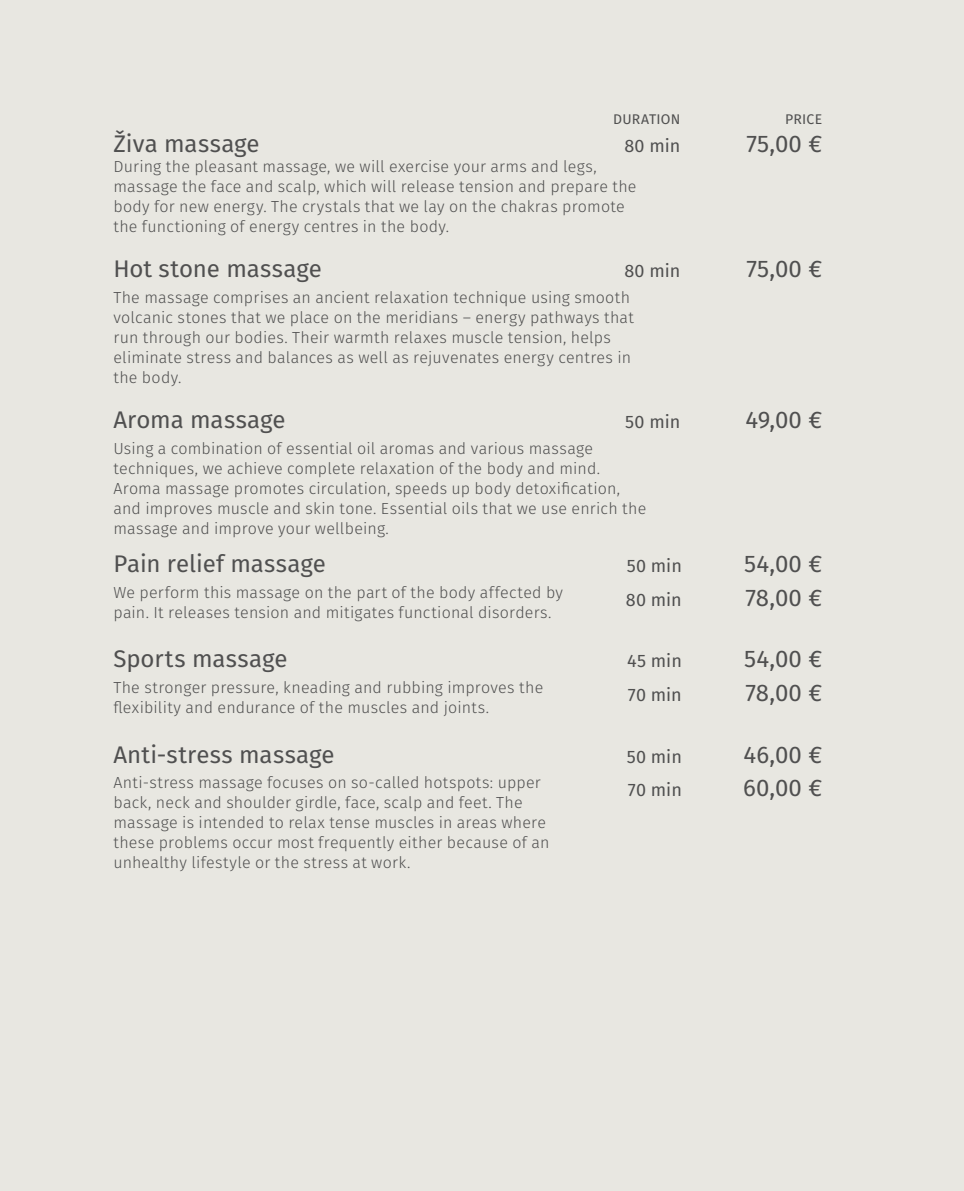
<style>
.page{position:relative;width:964px;height:1191px;background:#e8e7e1}
.page>*{position:absolute;margin:0;border:0;box-sizing:border-box;transform-origin:0 0}
.t1{font:24px/33.6px "Fira Sans";letter-spacing:.005em;color:#58595b}
.t2{font:18px/33.6px "Fira Sans";color:#58595b}
.t3{font:300 16px/20px "Fira Sans";letter-spacing:.015em;color:#58595b}
.t4{font:14px "Fira Sans";letter-spacing:.02em;color:#58595b}
</style>
<div class="page">
<p class="t4" style="left:613px;top:110px;width:69px">DURATION</p>
<p class="t4" style="left:785px;top:110px;width:39px">PRICE</p>
<h1 class="t1" style="left:113px;top:129px;width:148px">Živa massage</h1>
<p class="t2" style="left:624px;top:131px;width:58px">80 min</p>
<h1 class="t1" style="left:746px;top:129px;width:77px">75,00 €</h1>
<p class="t3" style="left:113px;top:158px;width:524px">During the pleasant massage, we will exercise your arms and legs, massage the face and scalp, which will release tension and prepare the body for new energy. The crystals that we lay on the chakras promote the functioning of energy centres in the body.</p>
<h1 class="t1" style="left:113px;top:254px;width:210px">Hot stone massage</h1>
<p class="t2" style="left:624px;top:256px;width:58px">80 min</p>
<h1 class="t1" style="left:746px;top:254px;width:77px">75,00 €</h1>
<p class="t3" style="left:113px;top:289px;width:522px">The massage comprises an ancient relaxation technique using smooth volcanic stones that we place on the meridians – energy pathways that run through our bodies. Their warmth relaxes muscle tension, helps eliminate stress and balances as well as rejuvenates energy centres in the body.</p>
<h1 class="t1" style="left:113px;top:405px;width:174px">Aroma massage</h1>
<p class="t2" style="left:625px;top:406px;width:57px">50 min</p>
<h1 class="t1" style="left:745px;top:405px;width:78px">49,00 €</h1>
<p class="t3" style="left:113px;top:439px;width:534px">Using a combination of essential oil aromas and various massage techniques, we achieve complete relaxation of the body and mind.<br>Aroma massage promotes circulation, speeds up body detoxification, and improves muscle and skin tone. Essential oils that we use enrich the massage and improve your wellbeing.</p>
<h1 class="t1" style="left:113px;top:549px;width:214px">Pain relief massage</h1>
<p class="t3" style="left:113px;top:583px;width:451px">We perform this massage on the part of the body affected by pain. It releases tension and mitigates functional disorders.</p>
<p class="t2" style="left:626px;top:550px;width:58px">50 min<br>80 min</p>
<h1 class="t1" style="left:744px;top:549px;width:80px">54,00 €<br>78,00 €</h1>
<h1 class="t1" style="left:113px;top:644px;width:176px">Sports massage</h1>
<p class="t3" style="left:113px;top:678px;width:431px">The stronger pressure, kneading and rubbing improves the flexibility and endurance of the muscles and joints.</p>
<h1 class="t1" style="left:113px;top:739px;width:223px">Anti-stress massage</h1>
<p class="t3" style="left:113px;top:774px;width:437px">Anti-stress massage focuses on so-called hotspots: upper back, neck and shoulder girdle, face, scalp and feet. The massage is intended to relax tense muscles in areas where these problems occur most frequently either because of an unhealthy lifestyle or the stress at work.</p>
<p class="t2" style="left:627px;top:645px;width:56px">45 min<br>70 min</p>
<h1 class="t1" style="left:744px;top:644px;width:80px">54,00 €<br>78,00 €</h1>
<p class="t2" style="left:627px;top:741px;width:57px">50 min<br>70 min</p>
<h1 class="t1" style="left:743px;top:739px;width:81px">46,00 €<br>60,00 €</h1>
</div>
